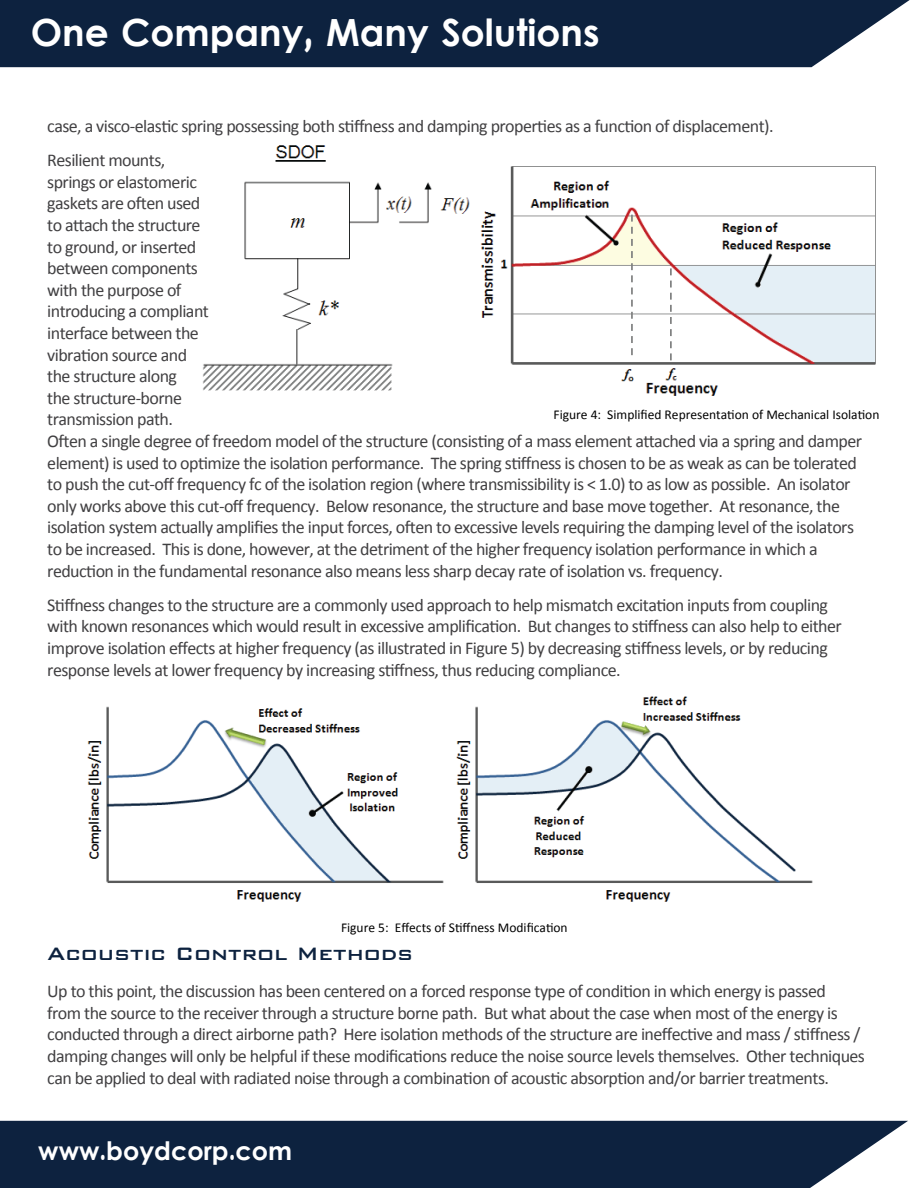
<style>
.page{position:relative;width:918px;height:1188px;background:#fff}
.page>*{position:absolute;margin:0;border:0;box-sizing:border-box;transform-origin:0 0}
.t1{font:700 37.5px "Levenim";color:#fff}
.t2{font:700 25.5px "Levenim";color:#fff}
.t3{font:500 24px "Bank Gothic BT";letter-spacing:-.01em;color:#0d223f}
.t4{font:18px/21.6px "Calibri";letter-spacing:-.03em;color:#414042}
.t5{font:13.5px "Calibri";color:#010101}
</style>
<div class="page">
<img style="left:203px;top:145px;width:673px;height:251px">
<div style="left:0;top:0;width:910px;height:67px;background:#0d223f"></div>
<div style="left:0;top:1121px;width:908px;height:67px;background:#0d223f"></div>
<img style="left:87px;top:696px;width:726px;height:206px">
<h1 class="t1" style="left:31px;top:10px;width:570px">One Company, Many Solutions</h1>
<p class="t4" style="left:47px;top:108px;width:728px;line-height:34.2px">case, a visco-elastic spring possessing both stiffness and damping properties as a function of displacement).<br>Resilient mounts,</p>
<p class="t4" style="left:47px;top:170px;width:816px">springs or elastomeric<br>gaskets are often used<br>to attach the structure<br>to ground, or inserted<br>between components<br>with the purpose of<br>introducing a compliant<br>interface between the<br>vibration source and<br>the structure along<br>the structure-borne<br>transmission path.<br>Often a single degree of freedom model of the structure (consisting of a mass element attached via a spring and damper element) is used to optimize the isolation performance. The spring stiffness is chosen to be as weak as can be tolerated to push the cut-off frequency fc of the isolation region (where transmissibility is &lt; 1.0) to as low as possible. An isolator only works above this cut-off frequency. Below resonance, the structure and base move together. At resonance, the isolation system actually amplifies the input forces, often to excessive levels requiring the damping level of the isolators to be increased. This is done, however, at the detriment of the higher frequency isolation performance in which a reduction in the fundamental resonance also means less sharp decay rate of isolation vs. frequency.</p>
<p class="t4" style="left:47px;top:593px;width:796px">Stiffness changes to the structure are a commonly used approach to help mismatch excitation inputs from coupling with known resonances which would result in excessive amplification. But changes to stiffness can also help to either improve isolation effects at higher frequency (as illustrated in Figure 5) by decreasing stiffness levels, or by reducing response levels at lower frequency by increasing stiffness, thus reducing compliance.</p>
<p class="t5" style="left:554px;top:406px;width:327px">Figure 4: Simplified Representation of Mechanical Isolation</p>
<p class="t5" style="left:341px;top:919px;width:228px">Figure 5: Effects of Stiffness Modification</p>
<h3 class="t3" style="left:47px;top:941px;width:367px">Acoustic Control Methods</h3>
<p class="t4" style="left:47px;top:980px;width:819px">Up to this point, the discussion has been centered on a forced response type of condition in which energy is passed<br>from the source to the receiver through a structure borne path. But what about the case when most of the energy is conducted through a direct airborne path? Here isolation methods of the structure are ineffective and mass / stiffness / damping changes will only be helpful if these modifications reduce the noise source levels themselves. Other techniques can be applied to deal with radiated noise through a combination of acoustic absorption and/or barrier treatments.</p>
<h2 class="t2" style="left:38px;top:1136px;width:255px">www.boydcorp.com</h2>
</div>
